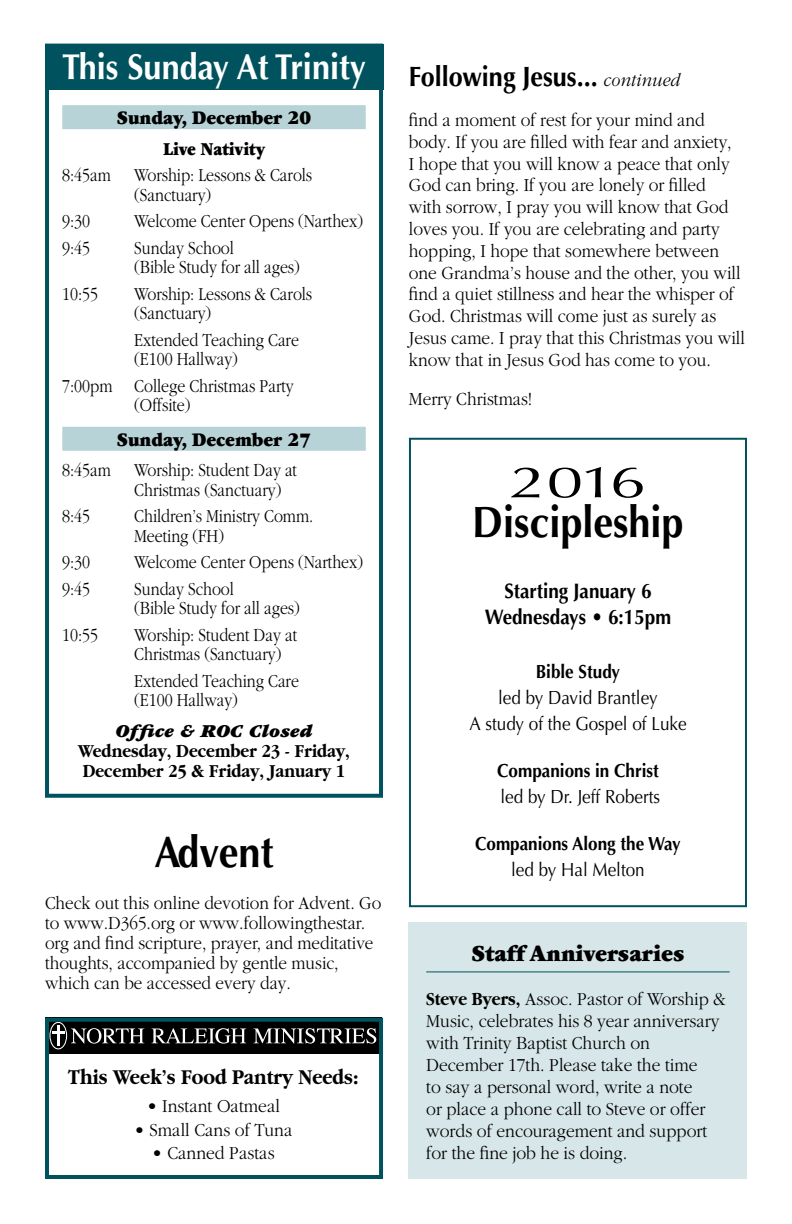
<style>
.page{position:relative;width:792px;height:1224px;background:#fff}
.page>*{position:absolute;margin:0;border:0;box-sizing:border-box;transform-origin:0 0}
.t1{font:700 44px "Optima";color:#000;scale:.9 1}
.t2{font:44px "Optima";color:#000;scale:1.5 1}
.t3{font:700 36px "Optima";color:#fff;scale:.9 1}
.t4{font:700 28px "Optima";color:#000;scale:.9 1}
.t5{font:900 24px "Garamond";color:#000;scale:.92 1}
.t6{font:700 22px "Garamond";color:#000;scale:.88 1}
.t7{font:700 21px/25.2px "Optima";color:#000;text-align:center;scale:.9 1}
.t8{font:900 20px "Garamond";color:#000;scale:.9 1}
.t9{font:300 19.2px/21.8px "Garamond";color:#000;scale:.9 1}
.t10{font:300 19px/19.4px "Garamond";color:#000;scale:.84 1}
.t11{font:300 19px/22px "Garamond";color:#000;scale:.92 1}
.t12{font:300 19px/20px "Garamond";color:#000;scale:.9 1}
.t13{font:19px/25.8px "Optima";color:#000;text-align:center;scale:.9 1}
.t14{font:700 19px/20px "Garamond";color:#000;scale:.88 1}
.t15{font:700 19px "Optima";color:#000;scale:.9 1}
.t16{font:italic 900 19px "Garamond";letter-spacing:.005em;color:#000}
.t17{font:900 19px "Garamond";color:#000;scale:.84 1}
.s1{font-family:"Garamond";font-weight:300;font-style:italic;font-size:19px}
.s2{font-weight:700}
</style>
<div class="page">
<div style="left:45px;top:44px;width:338px;height:754px;border:4px solid #00535e"></div>
<div style="left:45px;top:45px;width:338px;height:45px;background:#00535e"></div>
<div style="left:62px;top:105px;width:304px;height:24px;background:#b8d3d7"></div>
<div style="left:62px;top:427px;width:304px;height:24px;background:#b8d3d7"></div>
<div style="left:409px;top:438px;width:338px;height:469px;border:2px solid #00535e"></div>
<div style="left:45px;top:1018px;width:337px;height:36px;background:#000"></div>
<svg style="left:71px;top:1028px;width:73px;height:16px"></svg>
<svg style="left:152px;top:1028px;width:94px;height:16px"></svg>
<svg style="left:253px;top:1028px;width:123px;height:16px"></svg>
<div style="left:49px;top:1022px;width:18px;height:27px;border:1px solid #fff;border-radius:50%"></div>
<hr style="left:57px;top:1026px;width:3px;height:20px;background:#fff">
<svg style="left:52px;top:1031px;width:12px;height:3px"></svg>
<div style="left:45px;top:1018px;width:338px;height:161px;border:4px solid #00535e"></div>
<div style="left:408px;top:923px;width:339px;height:256px;background:#d7e6e8"></div>
<hr style="left:426px;top:971px;width:304px;height:1px;background:#00535e">
<h2 class="t3" style="left:62px;top:46px;width:339px">This Sunday At Trinity</h2>
<p class="t8" style="left:117px;top:107px;width:218px">Sunday, December 20</p>
<p class="t17" style="left:163px;top:139px;width:123px">Live Nativity</p>
<p class="t10" style="left:134px;top:166px;width:214px;text-indent:-72px">8:45am Worship: Lessons &amp; Carols (Sanctuary)</p>
<p class="t10" style="left:62px;top:212px;width:35px">9:30</p>
<p class="t10" style="left:134px;top:212px;width:274px">Welcome Center Opens (Narthex)</p>
<p class="t10" style="left:62px;top:238px;width:35px">9:45</p>
<p class="t10" style="left:134px;top:238px;width:199px">Sunday School<br>(Bible Study for all ages)</p>
<p class="t10" style="left:62px;top:284px;width:44px">10:55</p>
<p class="t10" style="left:134px;top:284px;width:214px">Worship: Lessons &amp; Carols (Sanctuary)</p>
<p class="t10" style="left:134px;top:330px;width:198px">Extended Teaching Care (E100 Hallway)</p>
<p class="t10" style="left:134px;top:376px;width:191px;text-indent:-72px">7:00pm College Christmas Party (Offsite)</p>
<p class="t8" style="left:117px;top:429px;width:218px">Sunday, December 27</p>
<p class="t10" style="left:134px;top:461px;width:195px;text-indent:-72px">8:45am Worship: Student Day at<br>Christmas (Sanctuary)</p>
<p class="t10" style="left:62px;top:507px;width:35px">8:45</p>
<p class="t10" style="left:134px;top:507px;width:215px">Children’s Ministry Comm.<br>Meeting (FH)</p>
<p class="t10" style="left:62px;top:553px;width:35px">9:30</p>
<p class="t10" style="left:134px;top:553px;width:274px">Welcome Center Opens (Narthex)</p>
<p class="t10" style="left:62px;top:579px;width:35px">9:45</p>
<p class="t10" style="left:134px;top:579px;width:199px">Sunday School<br>(Bible Study for all ages)</p>
<p class="t10" style="left:62px;top:625px;width:44px">10:55</p>
<p class="t10" style="left:134px;top:625px;width:195px">Worship: Student Day at<br>Christmas (Sanctuary)</p>
<p class="t10" style="left:134px;top:671px;width:198px">Extended Teaching Care (E100 Hallway)</p>
<p class="t16" style="left:115px;top:721px;width:199px">Office &amp; ROC Closed</p>
<p class="t14" style="left:78px;top:741px;width:310px">Wednesday, December 23 - Friday,<br>December 25 &amp; Friday, January 1</p>
<h1 class="t1" style="left:154px;top:827px;width:134px">Advent</h1>
<p class="t12" style="left:45px;top:893px;width:375px">Check out this online devotion for Advent. Go to www.D365.org or www.followingthestar. org and find scripture, prayer, and meditative thoughts, accompanied by gentle music, which can be accessed every day.</p>
<p class="t6" style="left:68px;top:1064px;width:331px">This Week’s Food Pantry Needs:</p>
<p class="t11" style="left:147px;top:1095px;width:146px">• Instant Oatmeal</p>
<p class="t11" style="left:134px;top:1119px;width:174px">• Small Cans of Tuna</p>
<p class="t11" style="left:152px;top:1143px;width:135px">• Canned Pastas</p>
<h3 class="t4" style="left:409px;top:60px;width:302px">Following Jesus... <span class="s1">continued</span></h3>
<p class="t9" style="left:409px;top:109px;width:375px">find a moment of rest for your mind and body. If you are filled with fear and anxiety,<br>I hope that you will know a peace that only God can bring. If you are lonely or filled<br>with sorrow, I pray you will know that God loves you. If you are celebrating and party hopping, I hope that somewhere between one Grandma’s house and the other, you will find a quiet stillness and hear the whisper of God. Christmas will come just as surely as Jesus came. I pray that this Christmas you will know that in Jesus God has come to you.</p>
<p class="t9" style="left:409px;top:388px;width:138px">Merry Christmas!</p>
<h1 class="t2" style="left:510px;top:457px;width:92px">2016</h1>
<h1 class="t1" style="left:472px;top:497px;width:236px">Discipleship</h1>
<p class="t7" style="left:485px;top:579px;width:209px">Starting January 6<br>Wednesdays • 6:15pm</p>
<p class="t15" style="left:536px;top:661px;width:95px">Bible Study</p>
<p class="t13" style="left:469px;top:685px;width:243px">led by David Brantley<br>A study of the Gospel of Luke</p>
<p class="t15" style="left:497px;top:760px;width:181px">Companions in Christ</p>
<p class="t13" style="left:500px;top:784px;width:179px">led by Dr. Jeff Roberts</p>
<p class="t15" style="left:475px;top:833px;width:230px">Companions Along the Way</p>
<p class="t13" style="left:511px;top:857px;width:150px">led by Hal Melton</p>
<p class="t5" style="left:471px;top:941px;width:233px">Staff Anniversaries</p>
<p class="t11" style="left:426px;top:988px;width:327px"><span class="s2">Steve Byers,</span> Assoc. Pastor of Worship &amp; Music, celebrates his 8 year anniversary with Trinity Baptist Church on December 17th. Please take the time<br>to say a personal word, write a note<br>or place a phone call to Steve or offer words of encouragement and support for the fine job he is doing.</p>
</div>
